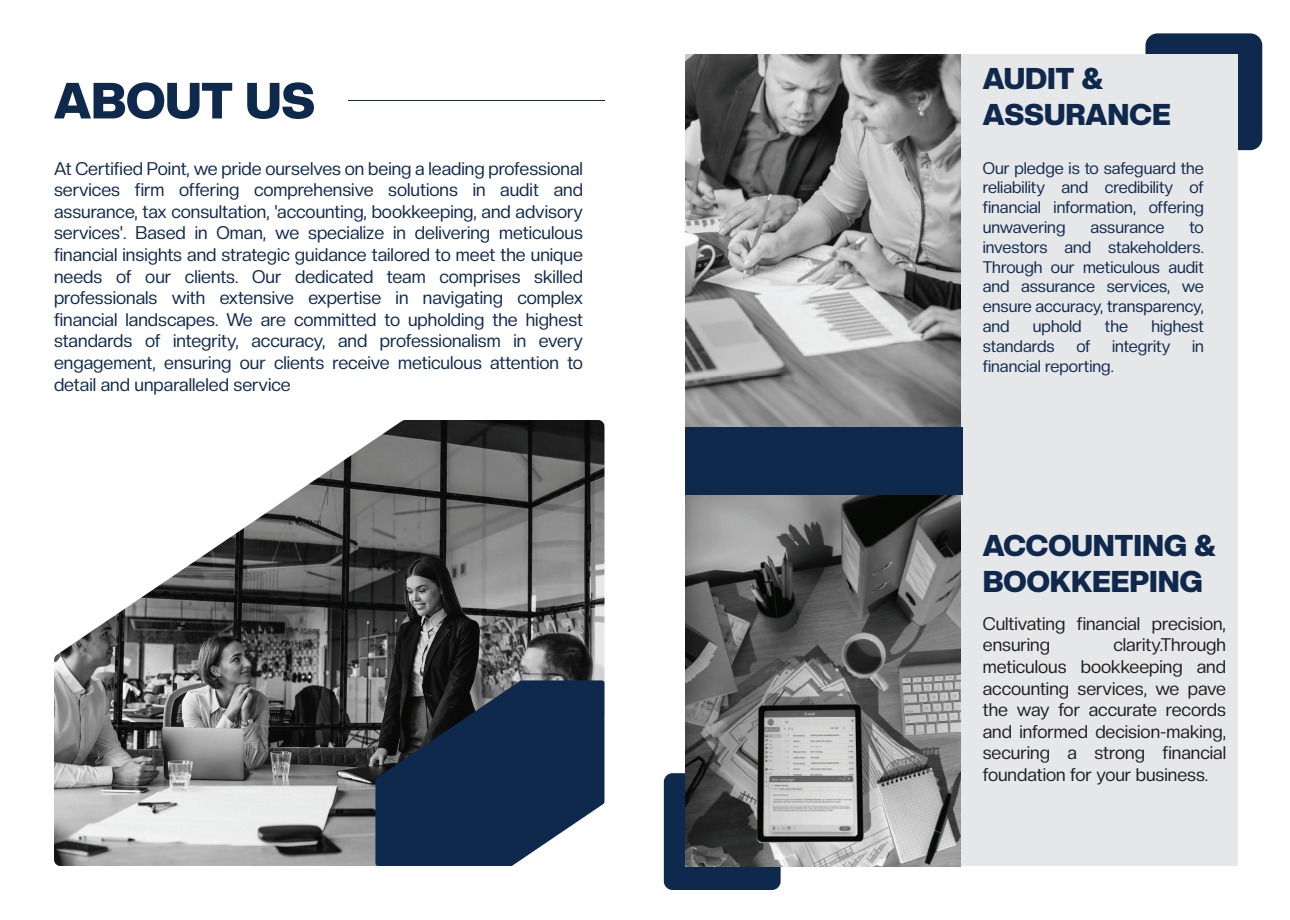
<style>
.page{position:relative;width:1290px;height:920px;background:#fff}
.page>*{position:absolute;margin:0;border:0;box-sizing:border-box;transform-origin:0 0}
.t1{font:900 50.1px "Creato Display";color:#0f294d}
.t2{font:900 29.55px/35.5px "Creato Display";color:#0f294d}
.t3{font:18px/21.6px "Creato Display";color:#0f294d;text-align:justify}
.t4{font:18px/21.6px "Creato Display";color:#201d1e}
.t5{font:16.5px/19.8px "Creato Display";color:#0f294d;text-align:justify}
</style>
<div class="page">
<img style="left:54px;top:420px;width:550px;height:446px">
<svg style="left:375px;top:680px;width:229px;height:186px"></svg>
<div style="left:1145px;top:33px;width:117px;height:117px;background:#0f294d;border-radius:12px"></div>
<hr style="left:348px;top:100px;width:256px;height:1px;background:#0f294d">
<div style="left:961px;top:54px;width:277px;height:812px;background:#e6e7e9"></div>
<div style="left:664px;top:773px;width:117px;height:117px;background:#0f294d;border-radius:9px"></div>
<img style="left:685px;top:54px;width:276px;height:373px">
<img style="left:685px;top:494px;width:276px;height:373px">
<div style="left:685px;top:427px;width:278px;height:67px;background:#0f294d"></div>
<h1 class="t1" style="left:54px;top:71px;width:262px">ABOUT US</h1>
<p class="t3" style="left:54px;top:157px;width:530px">At Certified Point, we pride ourselves on being a leading professional services firm offering comprehensive solutions in audit and assurance, tax consultation, 'accounting, bookkeeping, and advisory services'. Based in Oman, we specialize in delivering meticulous financial insights and strategic guidance tailored to meet the unique needs of our clients. Our dedicated team comprises skilled professionals with extensive expertise in navigating complex financial landscapes. We are committed to upholding the highest standards of integrity, accuracy, and professionalism in every engagement, ensuring our clients receive meticulous attention to detail and unparalleled service</p>
<h2 class="t2" style="left:983px;top:61px;width:189px">AUDIT &amp;<br>ASSURANCE</h2>
<p class="t5" style="left:983px;top:158px;width:223px">Our pledge is to safeguard the reliability and credibility of financial information, offering unwavering</p>
<p class="t5" style="left:983px;top:217px;width:223px;text-indent:207px">to investors and stakeholders.<br>Through our meticulous audit and assurance services, we ensure accuracy, transparency, and</p>
<p class="t5" style="left:1090px;top:217px;width:76px">assurance</p>
<p class="t5" style="left:1033px;top:316px;width:50px">uphold</p>
<p class="t5" style="left:1105px;top:316px;width:25px">the</p>
<p class="t5" style="left:1151px;top:316px;width:54px">highest</p>
<p class="t5" style="left:983px;top:336px;width:73px">standards</p>
<p class="t5" style="left:1076px;top:336px;width:16px">of</p>
<p class="t5" style="left:1112px;top:336px;width:60px">integrity</p>
<p class="t5" style="left:1192px;top:336px;width:13px">in</p>
<p class="t5" style="left:983px;top:356px;width:133px">financial reporting.</p>
<h2 class="t2" style="left:983px;top:528px;width:235px">ACCOUNTING &amp;<br>BOOKKEEPING</h2>
<p class="t4" style="left:983px;top:612px;width:245px">Cultivating financial precision, ensuring</p>
<p class="t4" style="left:983px;top:634px;width:245px;text-align:justify;text-indent:131px">clarity.Through meticulous bookkeeping and accounting services, we pave the way for accurate records and informed decision-making, securing a strong financial foundation for your business.</p>
</div>
